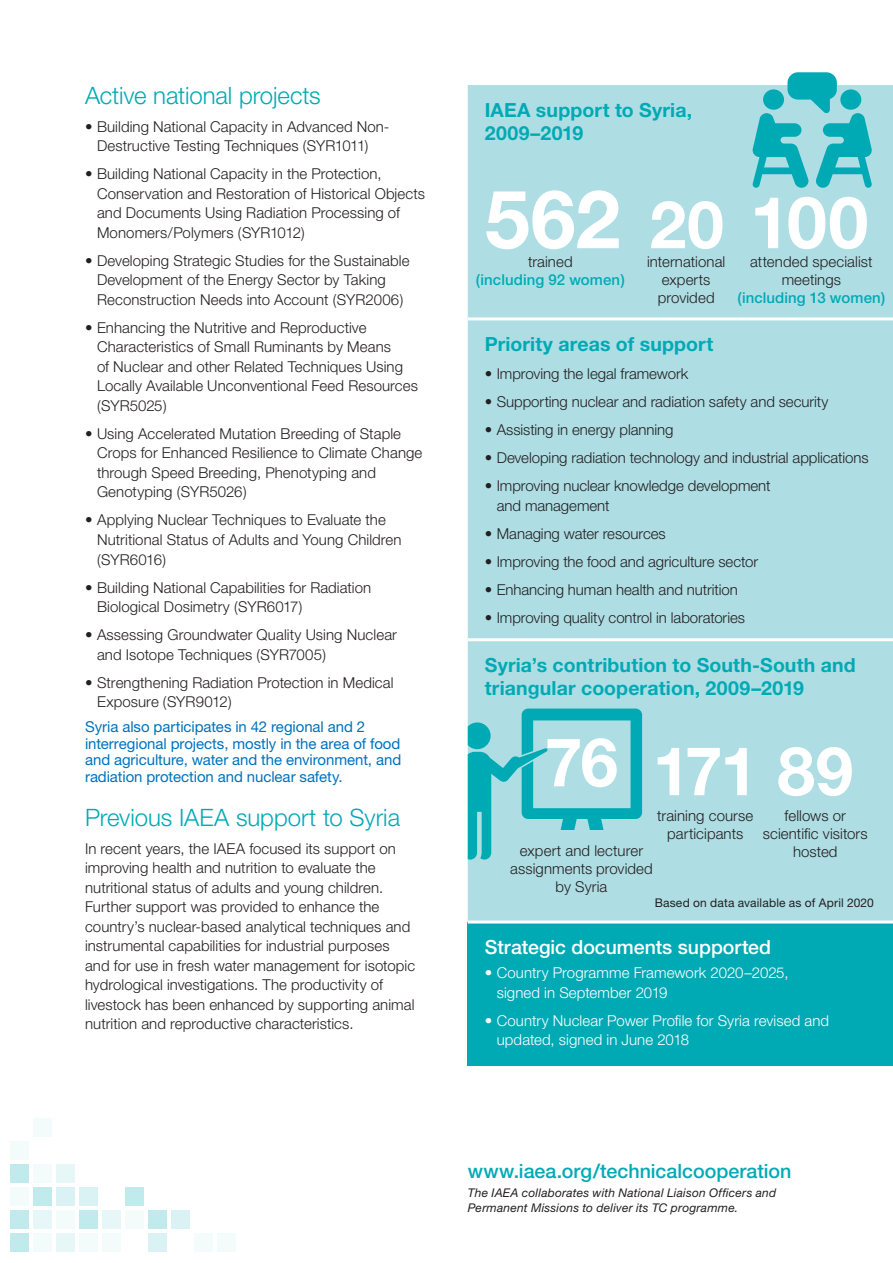
<style>
.page{position:relative;width:893px;height:1263px;background:#fff}
.page>*{position:absolute;margin:0;border:0;box-sizing:border-box;transform-origin:0 0}
.t1{font:700 81px "Helvetica Neue";color:#fff}
.t2{font:700 72px "Helvetica Neue";color:#fff}
.t3{font:700 67.5px "Helvetica Neue";letter-spacing:-.03em;color:#fff}
.Heading{font:300 24px "Helvetica Neue";letter-spacing:-.005em;color:#00aab5}
.Subhead{font:500 19.65px "Helvetica Neue";color:#00aab5}
.t4{font:700 19.5px/22.5px "Helvetica Neue";letter-spacing:.005em;color:#00aab5}
.Subhead-2{font:500 19.5px "Helvetica Neue";color:#fff}
.t5{font:300 15px/19.5px "Helvetica Neue";letter-spacing:.005em;color:#231f20}
.Subhead-3{font:15px/16.5px "Helvetica Neue";letter-spacing:-.005em;color:#0072bc}
.t6{font:300 15px/19.5px "Helvetica Neue";letter-spacing:.005em;color:#fff}
.t7{font:500 15px "Helvetica Neue";letter-spacing:.005em;color:#00aab5}
.t8{font:italic 12px/15px "Helvetica Neue";letter-spacing:.02em;color:#231f20}
.t9{font:12px "Helvetica Neue";letter-spacing:.015em;color:#231f20}
.s1{font-size:66px}
</style>
<div class="page">
<div style="left:11px;top:1233px;width:18px;height:18px;background:#c0eaec"></div>
<div style="left:11px;top:1210px;width:18px;height:18px;background:#c0eaec"></div>
<div style="left:11px;top:1187px;width:18px;height:18px;background:#f3fbfb"></div>
<div style="left:11px;top:1164px;width:18px;height:19px;background:#c0eaec"></div>
<div style="left:11px;top:1141px;width:18px;height:19px;background:#f3fbfb"></div>
<div style="left:34px;top:1233px;width:18px;height:18px;background:#f3fbfb"></div>
<div style="left:34px;top:1210px;width:18px;height:18px;background:#e7f7f8"></div>
<div style="left:34px;top:1187px;width:18px;height:18px;background:#c0eaec"></div>
<div style="left:34px;top:1164px;width:18px;height:19px;background:#f3fbfb"></div>
<div style="left:34px;top:1118px;width:18px;height:19px;background:#f3fbfb"></div>
<div style="left:57px;top:1233px;width:18px;height:18px;background:#e7f7f8"></div>
<div style="left:57px;top:1210px;width:18px;height:18px;background:#f3fbfb"></div>
<div style="left:57px;top:1187px;width:18px;height:18px;background:#daf2f4"></div>
<div style="left:57px;top:1164px;width:18px;height:19px;background:#e7f7f8"></div>
<div style="left:79px;top:1233px;width:19px;height:18px;background:#f3fbfb"></div>
<div style="left:79px;top:1210px;width:19px;height:18px;background:#c0eaec"></div>
<div style="left:79px;top:1187px;width:19px;height:18px;background:#daf2f4"></div>
<div style="left:102px;top:1233px;width:19px;height:18px;background:#f3fbfb"></div>
<div style="left:102px;top:1210px;width:19px;height:18px;background:#e7f7f8"></div>
<div style="left:125px;top:1210px;width:19px;height:18px;background:#f3fbfb"></div>
<div style="left:125px;top:1187px;width:19px;height:18px;background:#c0eaec"></div>
<div style="left:148px;top:1233px;width:19px;height:18px;background:#daf2f4"></div>
<div style="left:148px;top:1210px;width:19px;height:18px;background:#c0eaec"></div>
<div style="left:171px;top:1210px;width:19px;height:18px;background:#daf2f4"></div>
<div style="left:194px;top:1233px;width:19px;height:18px;background:#f3fbfb"></div>
<div style="left:217px;top:1233px;width:18px;height:18px;background:#f3fbfb"></div>
<div style="left:468px;top:85px;width:425px;height:835px;background:#aedee4"></div>
<div style="left:468px;top:922px;width:425px;height:144px;background:#00aab5"></div>
<hr style="left:468px;top:317px;width:425px;height:3px;background:#fff">
<hr style="left:468px;top:638px;width:425px;height:3px;background:#fff">
<hr style="left:468px;top:920px;width:425px;height:3px;background:#fff">
<svg style="left:752px;top:72px;width:121px;height:116px"></svg>
<svg style="left:468px;top:708px;width:174px;height:200px"></svg>
<div style="left:521px;top:830px;width:121px;height:83px;background:#aedee4"></div>
<p class="Heading" style="left:85px;top:81px;width:237px">Active national projects</p>
<p class="t5" style="left:85px;top:117px;width:306px;text-align:center">• Building National Capacity in Advanced Non-<br>Destructive Testing Techniques (SYR1011)</p>
<p class="t5" style="left:97px;top:164px;width:329px;text-indent:-12px">• Building National Capacity in the Protection, Conservation and Restoration of Historical Objects and Documents Using Radiation Processing of Monomers/Polymers (SYR1012)</p>
<p class="t5" style="left:97px;top:251px;width:314px;text-indent:-12px">• Developing Strategic Studies for the Sustainable<br>Development of the Energy Sector by Taking<br>Reconstruction Needs into Account (SYR2006)</p>
<p class="t5" style="left:97px;top:318px;width:322px;text-indent:-12px">• Enhancing the Nutritive and Reproductive Characteristics of Small Ruminants by Means<br>of Nuclear and other Related Techniques Using Locally Available Unconventional Feed Resources (SYR5025)</p>
<p class="t5" style="left:97px;top:424px;width:327px;text-indent:-12px">• Using Accelerated Mutation Breeding of Staple Crops for Enhanced Resilience to Climate Change through Speed Breeding, Phenotyping and Genotyping (SYR5026)</p>
<p class="t5" style="left:97px;top:510px;width:306px;text-indent:-12px">• Applying Nuclear Techniques to Evaluate the<br>Nutritional Status of Adults and Young Children (SYR6016)</p>
<p class="t5" style="left:97px;top:577px;width:276px;text-indent:-12px">• Building National Capabilities for Radiation<br>Biological Dosimetry (SYR6017)</p>
<p class="t5" style="left:97px;top:625px;width:301px;text-indent:-12px">• Assessing Groundwater Quality Using Nuclear and Isotope Techniques (SYR7005)</p>
<p class="t5" style="left:97px;top:672px;width:298px;text-indent:-12px">• Strengthening Radiation Protection in Medical<br>Exposure (SYR9012)</p>
<p class="Subhead-3" style="left:85px;top:718px;width:318px">Syria also participates in 42 regional and 2 interregional projects, mostly in the area of food and agriculture, water and the environment, and radiation protection and nuclear safety.</p>
<p class="Heading" style="left:85px;top:802px;width:317px">Previous IAEA support to Syria</p>
<p class="t5" style="left:85px;top:838px;width:332px">In recent years, the IAEA focused its support on improving health and nutrition to evaluate the nutritional status of adults and young children.<br>Further support was provided to enhance the country’s nuclear-based analytical techniques and instrumental capabilities for industrial purposes and for use in fresh water management for isotopic hydrological investigations. The productivity of livestock has been enhanced by supporting animal nutrition and reproductive characteristics.</p>
<p class="t4" style="left:485px;top:99px;width:209px">IAEA support to Syria,<br>2009–2019</p>
<p class="t1" style="left:485px;top:169px;width:137px">562</p>
<p class="t5" style="left:528px;top:252px;width:46px">trained</p>
<p class="t7" style="left:476px;top:271px;width:150px">(including 92 women)</p>
<p class="t2" style="left:650px;top:178px;width:220px"><span class="s1">20</span> 100</p>
<p class="t5" style="left:647px;top:253px;width:80px;line-height:18px;text-align:center">international experts provided</p>
<p class="t5" style="left:750px;top:253px;width:124px;line-height:18px;text-align:center">attended specialist meetings</p>
<p class="t7" style="left:737px;top:289px;width:150px">(including 13 women)</p>
<p class="t4" style="left:485px;top:333px;width:230px">Priority areas of support</p>
<p class="t5" style="left:485px;top:364px;width:205px">• Improving the legal framework</p>
<p class="t5" style="left:485px;top:392px;width:345px">• Supporting nuclear and radiation safety and security</p>
<p class="t5" style="left:485px;top:420px;width:190px">• Assisting in energy planning</p>
<p class="t5" style="left:485px;top:448px;width:385px">• Developing radiation technology and industrial applications</p>
<p class="t5" style="left:497px;top:476px;width:275px;text-indent:-12px">• Improving nuclear knowledge development and management</p>
<p class="t5" style="left:485px;top:523px;width:183px">• Managing water resources</p>
<p class="t5" style="left:485px;top:551px;width:275px">• Improving the food and agriculture sector</p>
<p class="t5" style="left:485px;top:579px;width:255px">• Enhancing human health and nutrition</p>
<p class="t5" style="left:485px;top:607px;width:262px">• Improving quality control in laboratories</p>
<p class="t4" style="left:485px;top:653px;width:373px">Syria’s contribution to South-South and triangular cooperation, 2009–2019</p>
<p class="t3" style="left:545px;top:720px;width:75px">76</p>
<p class="t3" style="left:653px;top:729px;width:202px">171 89</p>
<p class="t5" style="left:657px;top:806px;width:97px;line-height:18px;text-align:center">training course participants</p>
<p class="t5" style="left:510px;top:841px;width:144px;line-height:18px;text-align:center">expert and lecturer assignments provided by Syria</p>
<p class="t5" style="left:763px;top:806px;width:106px;line-height:18px;text-align:center">fellows or scientific visitors hosted</p>
<p class="t9" style="left:655px;top:896px;width:221px">Based on data available as of April 2020</p>
<p class="Subhead-2" style="left:485px;top:936px;width:288px">Strategic documents supported</p>
<p class="t6" style="left:497px;top:962px;width:293px;text-indent:-12px">• Country Programme Framework 2020–2025, signed in September 2019</p>
<p class="t6" style="left:497px;top:1010px;width:334px;text-indent:-12px">• Country Nuclear Power Profile for Syria revised and updated, signed in June 2018</p>
<p class="Subhead" style="left:468px;top:1159px;width:325px">www.iaea.org/technicalcooperation</p>
<p class="t8" style="left:468px;top:1185px;width:310px">The IAEA collaborates with National Liaison Officers and<br>Permanent Missions to deliver its TC programme.</p>
</div>
